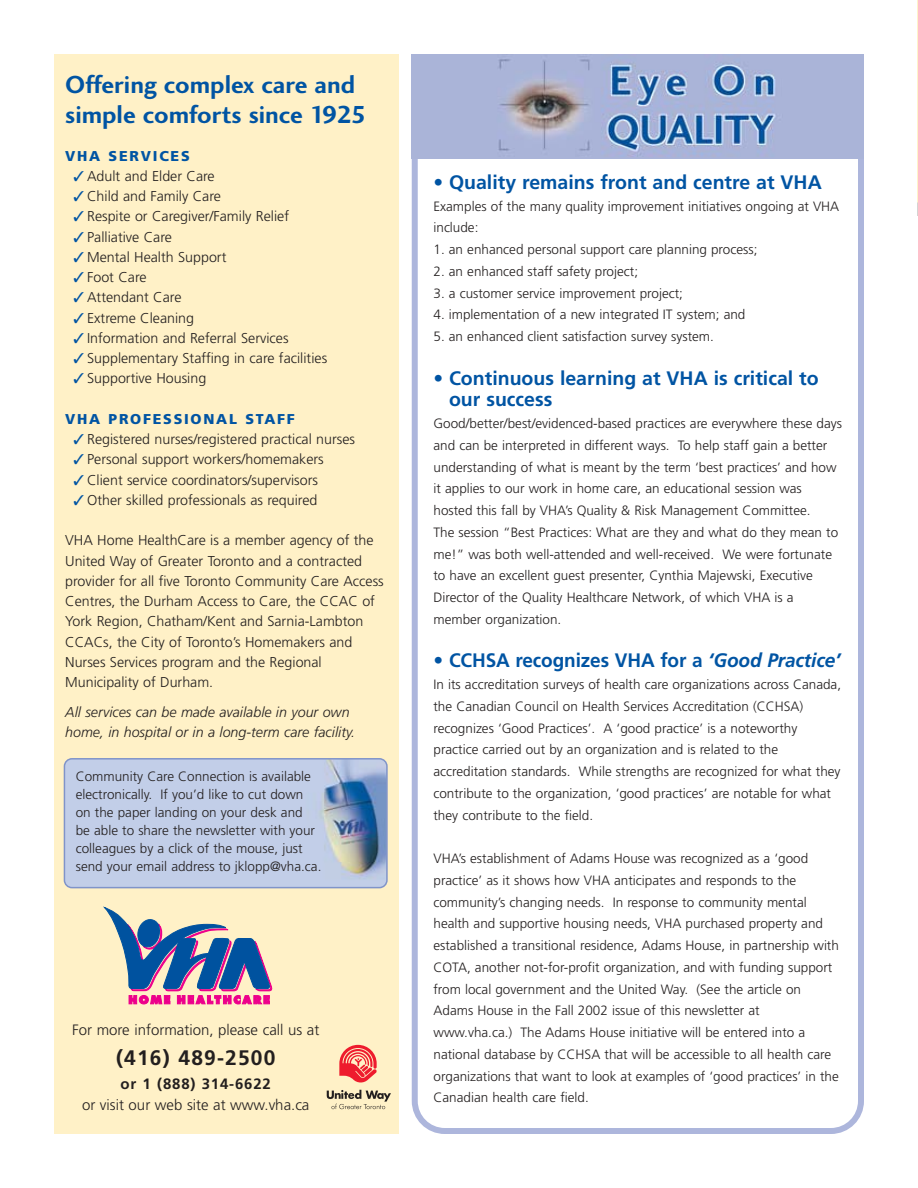
<style>
.page{position:relative;width:918px;height:1188px;background:#fff}
.page>*{position:absolute;margin:0;border:0;box-sizing:border-box;transform-origin:0 0}
.t1{font:25.5px/30px "Charlotte Sans Bold Plain";color:#0054a3}
.t2{font:700 21px "Frutiger";letter-spacing:.055em;color:#231f1f}
.t3{font:700 19.5px/21.8px "Frutiger";color:#0054a3}
.t4{font:300 15px "Frutiger";color:#231f1f}
.t5{font:700 15px "Frutiger";letter-spacing:.055em;color:#231f1f}
.t6{font:300 14.25px/20.2px "Frutiger";color:#231f1f}
.t7{font:italic 300 14.25px/20.2px "Frutiger";color:#231f1f}
.t8{font:900 14.25px "Frutiger";letter-spacing:.12em;color:#0054a3}
.t9{font:300 13.5px/21.8px "Frutiger";color:#231f1f}
.s1{color:#0054a3}
.s2{font-style:italic}
</style>
<div class="page">
<svg style="left:412px;top:159px;width:452px;height:975px"></svg>
<img style="left:412px;top:54px;width:452px;height:105px">
<div style="left:54px;top:54px;width:344px;height:1080px;background:#fff1c7"></div>
<svg style="left:339px;top:1045px;width:38px;height:38px"></svg>
<svg style="left:327px;top:1090px;width:64px;height:19px"></svg>
<svg style="left:104px;top:907px;width:168px;height:97px"></svg>
<svg style="left:64px;top:758px;width:324px;height:130px"></svg>
<h1 class="t1" style="left:65px;top:72px;width:303px">Offering complex care and simple comforts since 1925</h1>
<p class="t8" style="left:65px;top:150px;width:126px">VHA SERVICES</p>
<p class="t6" style="left:73px;top:167px;width:143px"><span class="s1">✓</span> Adult and Elder Care</p>
<p class="t6" style="left:73px;top:187px;width:149px"><span class="s1">✓</span> Child and Family Care</p>
<p class="t6" style="left:73px;top:207px;width:217px"><span class="s1">✓</span> Respite or Caregiver/Family Relief</p>
<p class="t6" style="left:73px;top:228px;width:100px"><span class="s1">✓</span> Palliative Care</p>
<p class="t6" style="left:73px;top:248px;width:155px"><span class="s1">✓</span> Mental Health Support</p>
<p class="t6" style="left:73px;top:268px;width:75px"><span class="s1">✓</span> Foot Care</p>
<p class="t6" style="left:73px;top:288px;width:110px"><span class="s1">✓</span> Attendant Care</p>
<p class="t6" style="left:73px;top:309px;width:122px"><span class="s1">✓</span> Extreme Cleaning</p>
<p class="t6" style="left:73px;top:329px;width:217px"><span class="s1">✓</span> Information and Referral Services</p>
<p class="t6" style="left:73px;top:349px;width:255px"><span class="s1">✓</span> Supplementary Staffing in care facilities</p>
<p class="t6" style="left:73px;top:369px;width:134px"><span class="s1">✓</span> Supportive Housing</p>
<p class="t8" style="left:65px;top:413px;width:231px">VHA PROFESSIONAL STAFF</p>
<p class="t6" style="left:73px;top:430px;width:283px"><span class="s1">✓</span> Registered nurses/registered practical nurses</p>
<p class="t6" style="left:73px;top:450px;width:252px"><span class="s1">✓</span> Personal support workers/homemakers</p>
<p class="t6" style="left:73px;top:471px;width:246px"><span class="s1">✓</span> Client service coordinators/supervisors</p>
<p class="t6" style="left:73px;top:491px;width:246px"><span class="s1">✓</span> Other skilled professionals as required</p>
<p class="t6" style="left:65px;top:531px;width:320px">VHA Home HealthCare is a member agency of the United Way of Greater Toronto and a contracted provider for all five Toronto Community Care Access Centres, the Durham Access to Care, the CCAC of York Region, Chatham/Kent and Sarnia-Lambton CCACs, the City of Toronto’s Homemakers and Nurses Services program and the Regional Municipality of Durham.</p>
<p class="t7" style="left:65px;top:703px;width:291px">All services can be made available in your own home, in hospital or in a long-term care facility.</p>
<p class="t9" style="left:76px;top:768px;width:247px;line-height:18px">Community Care Connection is available electronically. If you’d like to cut down on the paper landing on your desk and<br>be able to share the newsletter with your colleagues by a click of the mouse, just send your email address to jklopp@vha.ca.</p>
<p class="t4" style="left:72px;top:1024px;width:249px">For more information, please call us at</p>
<h2 class="t2" style="left:116px;top:1050px;width:161px">(416) 489-2500</h2>
<p class="t5" style="left:121px;top:1078px;width:152px">or 1 (888) 314-6622</p>
<p class="t4" style="left:82px;top:1099px;width:229px">or visit our web site at www.vha.ca</p>
<h3 class="t3" style="left:434px;top:173px;width:390px">• Quality remains front and centre at VHA</h3>
<p class="t9" style="left:434px;top:196px;width:407px">Examples of the many quality improvement initiatives ongoing at VHA include:</p>
<p class="t9" style="left:434px;top:240px;width:325px">1. an enhanced personal support care planning process;</p>
<p class="t9" style="left:434px;top:261px;width:206px">2. an enhanced staff safety project;</p>
<p class="t9" style="left:434px;top:283px;width:251px">3. a customer service improvement project;</p>
<p class="t9" style="left:434px;top:305px;width:313px">4. implementation of a new integrated IT system; and</p>
<p class="t9" style="left:434px;top:327px;width:282px">5. an enhanced client satisfaction survey system.</p>
<h3 class="t3" style="left:449px;top:369px;width:371px;text-indent:-16px">• Continuous learning at VHA is critical to our success</h3>
<p class="t9" style="left:434px;top:414px;width:410px">Good/better/best/evidenced-based practices are everywhere these days and can be interpreted in different ways. To help staff gain a better understanding of what is meant by the term ‘best practices’ and how it applies to our work in home care, an educational session was hosted this fall by VHA’s Quality &amp; Risk Management Committee.<br>The session “Best Practices: What are they and what do they mean to me!” was both well-attended and well-received. We were fortunate to have an excellent guest presenter, Cynthia Majewski, Executive Director of the Quality Healthcare Network, of which VHA is a member organization.</p>
<h3 class="t3" style="left:434px;top:651px;width:408px">• CCHSA recognizes VHA for a <span class="s2">‘Good Practice’</span></h3>
<p class="t9" style="left:434px;top:675px;width:409px">In its accreditation surveys of health care organizations across Canada, the Canadian Council on Health Services Accreditation (CCHSA) recognizes ‘Good Practices’. A ‘good practice’ is a noteworthy practice carried out by an organization and is related to the accreditation standards. While strengths are recognized for what they contribute to the organization, ‘good practices’ are notable for what they contribute to the field.</p>
<p class="t9" style="left:434px;top:849px;width:407px">VHA’s establishment of Adams House was recognized as a ‘good practice’ as it shows how VHA anticipates and responds to the community’s changing needs. In response to community mental health and supportive housing needs, VHA purchased property and established a transitional residence, Adams House, in partnership with COTA, another not-for-profit organization, and with funding support from local government and the United Way. (See the article on Adams House in the Fall 2002 issue of this newsletter at www.vha.ca.) The Adams House initiative will be entered into a national database by CCHSA that will be accessible to all health care organizations that want to look at examples of ‘good practices’ in the Canadian health care field.</p>
</div>
